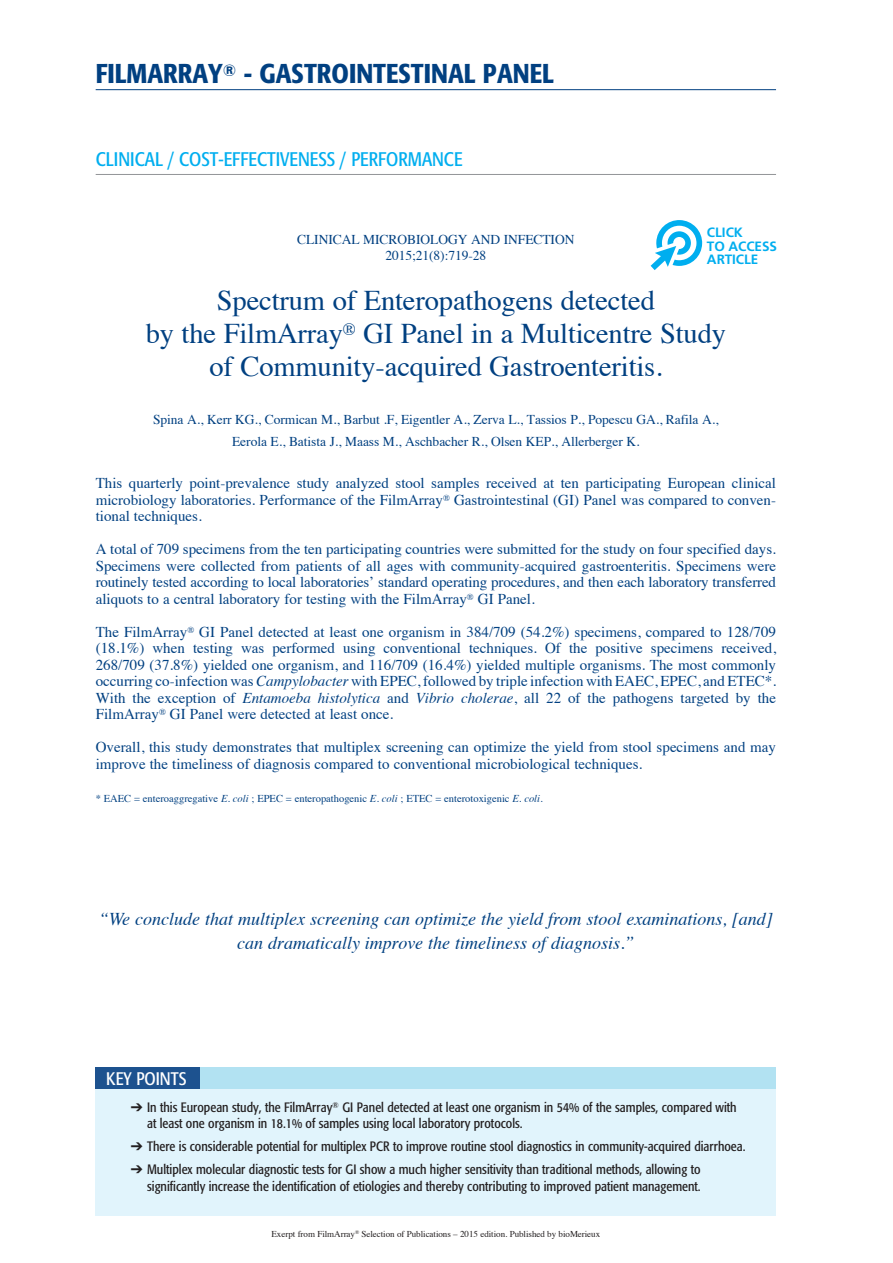
<style>
.page{position:relative;width:893px;height:1263px;background:#fff}
.page>*{position:absolute;margin:0;border:0;box-sizing:border-box;transform-origin:0 0}
.Normal_e{font:28.5px/33px "Times";letter-spacing:-.005em;color:#014081;text-align:center}
.Normal_e-2{font:500 condensed 27px "Formata";color:#014081}
.Normal_e-3{font:condensed 19.5px "Formata";color:#00aeef}
.Normal_e-4{font:italic 18px/24px "Times";color:#014081;text-align:center}
.Normal_e-5{font:condensed 18px "Formata";color:#fff}
.Normal_e-6{font:15px/16.5px "Times";color:#014081;text-align:justify}
.Normal_e-7{font:condensed 13.5px/16.5px "Formata";color:#231f20}
.Normal_e-8{font:13.5px/22.5px "Times";letter-spacing:-.005em;color:#014081;text-align:center}
.t1{font:700 13.5px/13.5px "Frutiger LT Std";color:#00aeef}
.Normal_e-9{font:10.5px "Times";color:#014081}
.Normal_e-10{font:9px "Times";letter-spacing:-.005em;color:#231f20}
.s1{font-style:italic}
</style>
<div class="page">
<div style="left:96px;top:1067px;width:680px;height:22px;background:#b2e2f2"></div>
<div style="left:96px;top:1089px;width:680px;height:126px;background:#e1f4fc"></div>
<div style="left:96px;top:1067px;width:104px;height:22px;background:#1d528f"></div>
<hr style="left:96px;top:89px;width:680px;height:1px;background:#014081">
<hr style="left:96px;top:174px;width:680px;height:1px;background:#939598">
<svg style="left:651px;top:220px;width:51px;height:50px"></svg>
<p class="Normal_e-2" style="left:96px;top:57px;width:460px">FILMARRAY<sup>®</sup> - GASTROINTESTINAL PANEL</p>
<p class="Normal_e-3" style="left:96px;top:147px;width:368px">CLINICAL / COST-EFFECTIVENESS / PERFORMANCE</p>
<p class="t1" style="left:707px;top:226px;width:72px">CLICK<br>TO ACCESS<br>ARTICLE</p>
<p class="Normal_e-8" style="left:297px;top:227px;width:279px">CLINICAL MICROBIOLOGY AND INFECTION</p>
<p class="Normal_e-8" style="left:385px;top:243px;width:102px">2015;21(8):719-28</p>
<p class="Normal_e" style="left:146px;top:281px;width:582px">Spectrum of Enteropathogens detected<br>by the FilmArray<sup>®</sup> GI Panel in a Multicentre Study of Community-acquired Gastroenteritis.</p>
<p class="Normal_e-8" style="left:153px;top:407px;width:567px">Spina A., Kerr KG., Cormican M., Barbut .F, Eigentler A., Zerva L., Tassios P., Popescu GA., Rafila A.,<br>Eerola E., Batista J., Maass M., Aschbacher R., Olsen KEP., Allerberger K.</p>
<p class="Normal_e-6" style="left:96px;top:474px;width:682px">This quarterly point-prevalence study analyzed stool samples received at ten participating European clinical microbiology laboratories. Performance of the FilmArray<sup>®</sup> Gastrointestinal (GI) Panel was compared to conven&shy;tional techniques.</p>
<p class="Normal_e-6" style="left:96px;top:540px;width:682px">A total of 709 specimens from the ten participating countries were submitted for the study on four specified days.<br>Specimens were collected from patients of all ages with community-acquired gastroenteritis. Specimens were routinely tested according to local laboratories’ standard operating procedures, and then each laboratory transferred aliquots to a central laboratory for testing with the FilmArray<sup>®</sup> GI Panel.</p>
<p class="Normal_e-6" style="left:96px;top:622px;width:682px">The FilmArray<sup>®</sup> GI Panel detected at least one organism in 384/709 (54.2%) specimens, compared to 128/709 (18.1%) when testing was performed using conventional techniques. Of the positive specimens received, 268/709 (37.8%) yielded one organism, and 116/709 (16.4%) yielded multiple organisms. The most commonly occurring co-infection was <span class="s1">Campylobacter</span> with EPEC, followed by triple infection with EAEC, EPEC, and ETEC*.<br>With the exception of <span class="s1">Entamoeba histolytica</span> and <span class="s1">Vibrio cholerae</span>, all 22 of the pathogens targeted by the FilmArray<sup>®</sup> GI Panel were detected at least once.</p>
<p class="Normal_e-6" style="left:96px;top:738px;width:682px">Overall, this study demonstrates that multiplex screening can optimize the yield from stool specimens and may improve the timeliness of diagnosis compared to conventional microbiological techniques.</p>
<p class="Normal_e-9" style="left:96px;top:789px;width:449px">* EAEC = enteroaggregative <span class="s1">E. coli</span> ; EPEC = enteropathogenic <span class="s1">E. coli</span> ; ETEC = enterotoxigenic <span class="s1">E. coli.</span></p>
<p class="Normal_e-4" style="left:99px;top:906px;width:675px">“We conclude that multiplex screening can optimize the yield from stool examinations, [and] can dramatically improve the timeliness of diagnosis.”</p>
<p class="Normal_e-5" style="left:106px;top:1067px;width:82px">KEY POINTS</p>
<p class="Normal_e-7" style="left:147px;top:1099px;width:591px;text-indent:-16px">➔ In this European study, the FilmArray<sup>®</sup> GI Panel detected at least one organism in 54% of the samples, compared with at least one organism in 18.1% of samples using local laboratory protocols.</p>
<p class="Normal_e-7" style="left:131px;top:1138px;width:616px">➔ There is considerable potential for multiplex PCR to improve routine stool diagnostics in community-acquired diarrhoea.</p>
<p class="Normal_e-7" style="left:131px;top:1161px;width:571px;text-align:right">➔ Multiplex molecular diagnostic tests for GI show a much higher sensitivity than traditional methods, allowing to significantly increase the identification of etiologies and thereby contributing to improved patient management.</p>
<p class="Normal_e-10" style="left:272px;top:1225px;width:330px">Exerpt from FilmArray<sup>®</sup> Selection of Publications – 2015 edition. Published by bioMerieux</p>
</div>
